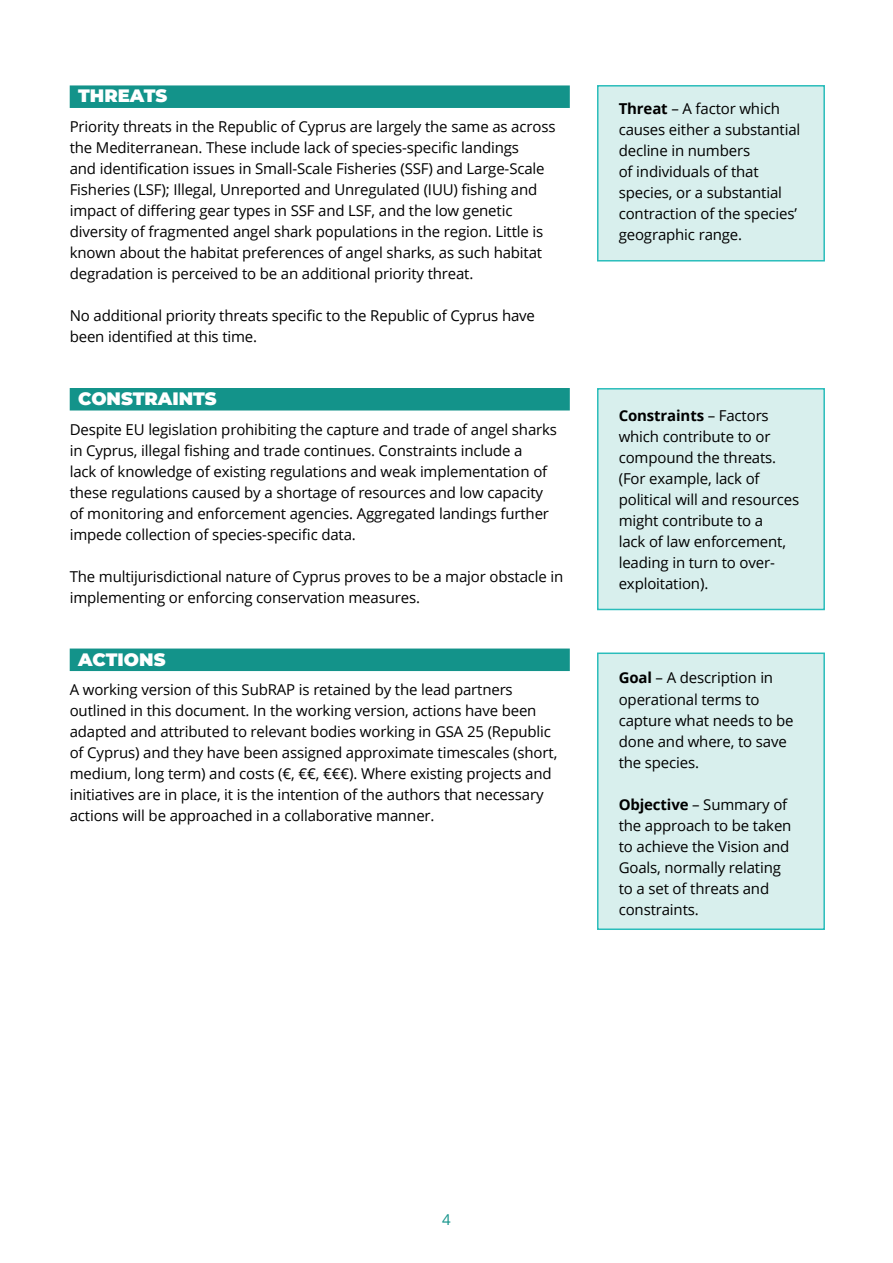
<style>
.page{position:relative;width:893px;height:1263px;background:#fff}
.page>*{position:absolute;margin:0;border:0;box-sizing:border-box;transform-origin:0 0}
.t1{font:900 18px "Montserrat";color:#fff}
.t2{font:15px/21px "Open Sans";letter-spacing:-.01em;color:#000}
.t3{font:15px "Open Sans";color:#13938a}
.s1{font-weight:700}
</style>
<div class="page">
<div style="left:597px;top:85px;width:228px;height:176px;background:#d8efed;border:2px solid #2abdbb"></div>
<div style="left:70px;top:85px;width:500px;height:23px;background:#13938a"></div>
<div style="left:70px;top:388px;width:500px;height:22px;background:#13938a"></div>
<div style="left:70px;top:648px;width:500px;height:23px;background:#13938a"></div>
<div style="left:597px;top:388px;width:228px;height:222px;background:#d8efed;border:2px solid #2abdbb"></div>
<div style="left:597px;top:652px;width:228px;height:278px;background:#d8efed;border:2px solid #2abdbb"></div>
<p class="t1" style="left:78px;top:83px;width:91px">THREATS</p>
<p class="t2" style="left:70px;top:116px;width:487px">Priority threats in the Republic of Cyprus are largely the same as across the Mediterranean. These include lack of species-specific landings<br>and identification issues in Small-Scale Fisheries (SSF) and Large-Scale Fisheries (LSF); Illegal, Unreported and Unregulated (IUU) fishing and impact of differing gear types in SSF and LSF, and the low genetic diversity of fragmented angel shark populations in the region. Little is known about the habitat preferences of angel sharks, as such habitat degradation is perceived to be an additional priority threat.</p>
<p class="t2" style="left:70px;top:305px;width:467px">No additional priority threats specific to the Republic of Cyprus have been identified at this time.</p>
<p class="t1" style="left:78px;top:385px;width:140px">CONSTRAINTS</p>
<p class="t2" style="left:70px;top:418px;width:489px">Despite EU legislation prohibiting the capture and trade of angel sharks in Cyprus, illegal fishing and trade continues. Constraints include a<br>lack of knowledge of existing regulations and weak implementation of these regulations caused by a shortage of resources and low capacity of monitoring and enforcement agencies. Aggregated landings further impede collection of species-specific data.</p>
<p class="t2" style="left:70px;top:565px;width:495px">The multijurisdictional nature of Cyprus proves to be a major obstacle in implementing or enforcing conservation measures.</p>
<p class="t1" style="left:78px;top:646px;width:89px">ACTIONS</p>
<p class="t2" style="left:70px;top:679px;width:489px">A working version of this SubRAP is retained by the lead partners outlined in this document. In the working version, actions have been adapted and attributed to relevant bodies working in GSA 25 (Republic of Cyprus) and they have been assigned approximate timescales (short, medium, long term) and costs (€, €€, €€€). Where existing projects and initiatives are in place, it is the intention of the authors that necessary actions will be approached in a collaborative manner.</p>
<p class="t2" style="left:619px;top:97px;width:183px"><span class="s1">Threat</span> – A factor which causes either a substantial decline in numbers<br>of individuals of that species, or a substantial contraction of the species’ geographic range.</p>
<p class="t2" style="left:619px;top:405px;width:182px"><span class="s1">Constraints</span> – Factors which contribute to or compound the threats. (For example, lack of political will and resources might contribute to a<br>lack of law enforcement, leading in turn to over&shy;exploitation).</p>
<p class="t2" style="left:619px;top:667px;width:176px"><span class="s1">Goal</span> – A description in operational terms to capture what needs to be done and where, to save the species.</p>
<p class="t2" style="left:619px;top:793px;width:174px"><span class="s1">Objective</span> – Summary of the approach to be taken to achieve the Vision and<br>Goals, normally relating to a set of threats and constraints.</p>
<p class="t3" style="left:442px;top:1209px;width:10px">4</p>
</div>
